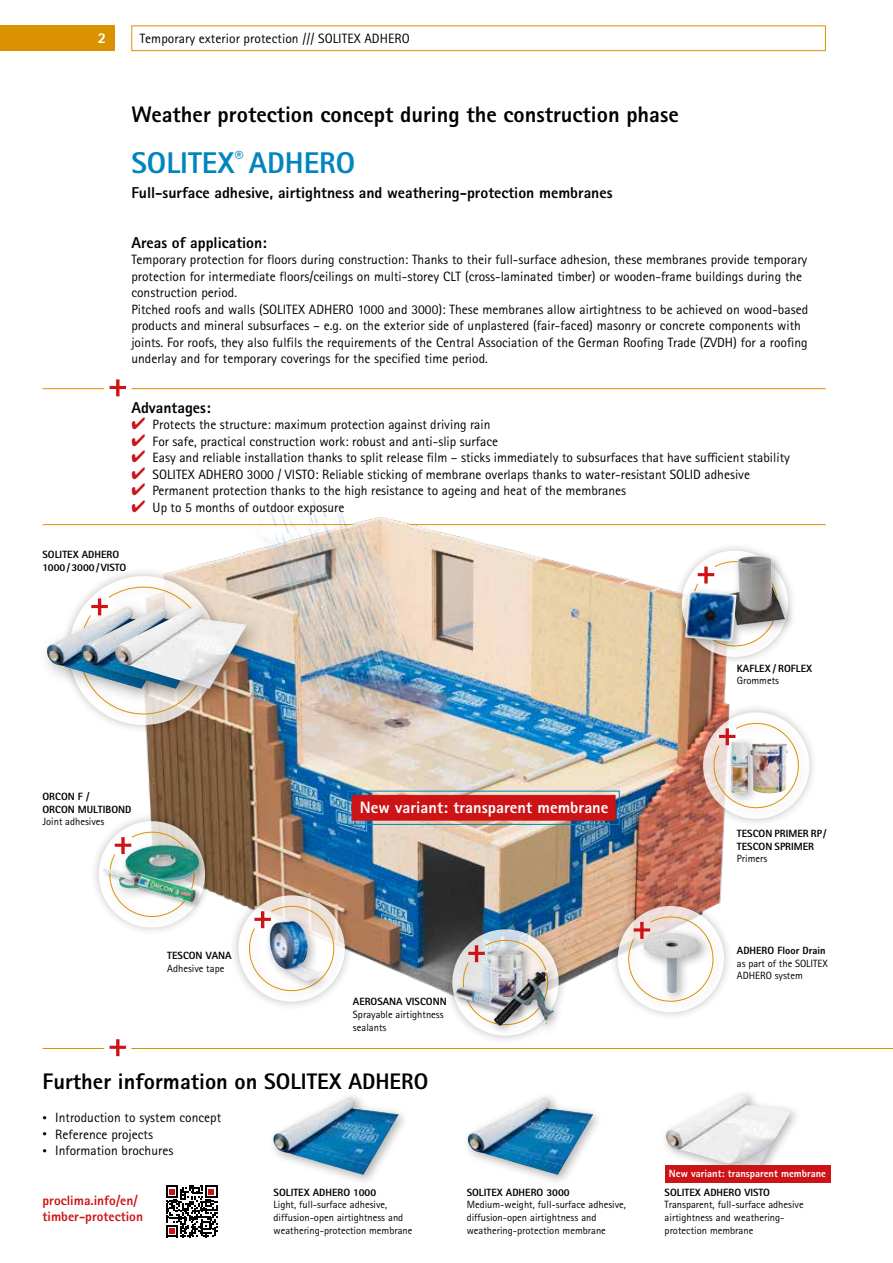
<style>
.page{position:relative;width:893px;height:1263px;background:#fff}
.page>*{position:absolute;margin:0;border:0;box-sizing:border-box;transform-origin:0 0}
.t1{font:800 30px "Rotis Sans Serif Pro";color:#0085be}
.t2{font:800 22.5px "Rotis Sans Serif Pro";color:#000}
.t3{font:800 16.5px "Rotis Sans Serif Pro";color:#fff}
.t4{font:800 15.75px "Rotis Sans Serif Pro";color:#000}
.t5{font:800 15px "Rotis Sans Serif Pro";color:#fff}
.t6{font:13.5px/16.5px "Rotis Sans Serif Pro";color:#000}
.t7{font:800 13.5px/16.5px "Rotis Sans Serif Pro";color:#cd1316}
.t8{font:10.5px/12.6px "Rotis Sans Serif Pro";color:#000}
.t9{font:800 10.5px/12.6px "Rotis Sans Serif Pro";color:#000}
.t10{font:800 10.5px "Rotis Sans Serif Pro";color:#fff}
.s1{color:#cd1316}
.s2{font-size:9px}
</style>
<div class="page">
<div style="left:0;top:26px;width:115px;height:25px;background:#db9200"></div>
<div style="left:131px;top:26px;width:695px;height:25px;border:1px solid #db9200"></div>
<hr style="left:43px;top:388px;width:61px;height:1px;background:#db9200">
<hr style="left:131px;top:388px;width:695px;height:1px;background:#db9200">
<svg style="left:110px;top:379px;width:16px;height:17px"></svg>
<hr style="left:43px;top:524px;width:783px;height:1px;background:#db9200">
<svg style="left:166px;top:1185px;width:52px;height:52px"></svg>
<hr style="left:43px;top:1048px;width:61px;height:1px;background:#db9200">
<hr style="left:131px;top:1048px;width:762px;height:1px;background:#db9200">
<svg style="left:110px;top:1039px;width:16px;height:17px"></svg>
<img style="left:273px;top:1097px;width:126px;height:78px">
<img style="left:468px;top:1097px;width:125px;height:78px">
<img style="left:666px;top:1093px;width:126px;height:72px">
<div style="left:665px;top:1165px;width:165px;height:17px;background:#cd1316"></div>
<img style="left:98px;top:495px;width:684px;height:497px">
<div style="left:59px;top:566px;width:169px;height:169px;background:#000;opacity:.3"></div>
<div style="left:74px;top:581px;width:145px;height:146px;background:#000;opacity:.3"></div>
<svg style="left:79px;top:586px;width:129px;height:129px"></svg>
<div style="left:37px;top:597px;width:159px;height:110px;background:#fff"></div>
<img style="left:47px;top:618px;width:25px;height:66px">
<div style="left:72px;top:597px;width:159px;height:110px;background:#000;opacity:.3"></div>
<img style="left:81px;top:607px;width:24px;height:82px">
<div style="left:105px;top:597px;width:159px;height:110px;background:#000;opacity:.3"></div>
<img style="left:114px;top:607px;width:133px;height:82px">
<div style="left:90px;top:812px;width:125px;height:125px;background:#000;opacity:.3"></div>
<svg style="left:99px;top:821px;width:106px;height:106px"></svg>
<div style="left:103px;top:826px;width:104px;height:103px;background:#000;opacity:.3"></div>
<div style="left:114px;top:839px;width:97px;height:62px;background:#000;opacity:.3"></div>
<img style="left:195px;top:845px;width:4px;height:22px">
<div style="left:102px;top:867px;width:101px;height:43px;background:#000;opacity:.3"></div>
<img style="left:103px;top:831px;width:92px;height:86px">
<div style="left:229px;top:886px;width:125px;height:125px;background:#000;opacity:.3"></div>
<svg style="left:238px;top:895px;width:107px;height:107px"></svg>
<div style="left:243px;top:900px;width:103px;height:103px;background:#000;opacity:.3"></div>
<svg style="left:249px;top:905px;width:85px;height:86px"></svg>
<div style="left:264px;top:915px;width:67px;height:78px;background:#000;opacity:.3"></div>
<img style="left:270px;top:921px;width:50px;height:60px">
<div style="left:694px;top:703px;width:125px;height:125px;background:#000;opacity:.3"></div>
<svg style="left:703px;top:712px;width:106px;height:107px"></svg>
<div style="left:708px;top:717px;width:103px;height:103px;background:#000;opacity:.3"></div>
<img style="left:713px;top:723px;width:86px;height:85px">
<img style="left:760px;top:743px;width:2px;height:48px">
<div style="left:725px;top:735px;width:35px;height:70px;background:#000;opacity:.3"></div>
<img style="left:731px;top:741px;width:9px;height:50px">
<div style="left:672px;top:541px;width:126px;height:126px;background:#000;opacity:.3"></div>
<div style="left:686px;top:555px;width:104px;height:103px;background:#000;opacity:.3"></div>
<svg style="left:692px;top:561px;width:86px;height:86px"></svg>
<div style="left:722px;top:550px;width:74px;height:87px;background:#000;opacity:.3"></div>
<img style="left:728px;top:556px;width:52px;height:69px">
<div style="left:680px;top:586px;width:67px;height:66px;background:#000;opacity:.3"></div>
<img style="left:685px;top:591px;width:52px;height:50px">
<div style="left:608px;top:897px;width:126px;height:125px;background:#000;opacity:.3"></div>
<div style="left:622px;top:910px;width:103px;height:104px;background:#000;opacity:.3"></div>
<svg style="left:628px;top:916px;width:86px;height:86px"></svg>
<div style="left:638px;top:926px;width:74px;height:79px;background:#000;opacity:.3"></div>
<img style="left:643px;top:932px;width:59px;height:61px">
<div style="left:443px;top:920px;width:125px;height:125px;background:#000;opacity:.3"></div>
<svg style="left:452px;top:929px;width:107px;height:107px"></svg>
<div style="left:457px;top:934px;width:103px;height:103px;background:#000;opacity:.3"></div>
<svg style="left:463px;top:939px;width:85px;height:86px;background:#dbcbc2"></svg>
<div style="left:482px;top:944px;width:51px;height:72px;background:#000;opacity:.3"></div>
<img style="left:487px;top:949px;width:37px;height:34px">
<div style="left:452px;top:983px;width:77px;height:40px;background:#000;opacity:.3"></div>
<img style="left:456px;top:988px;width:33px;height:27px">
<div style="left:489px;top:963px;width:75px;height:74px;background:#000;opacity:.3"></div>
<img style="left:494px;top:968px;width:55px;height:59px">
<div style="left:352px;top:795px;width:263px;height:25px;background:#cd1316"></div>
<div style="left:348px;top:791px;width:272px;height:34px;border:1px solid #0085be"></div>
<p class="t5" style="left:98px;top:29px;width:10px">2</p>
<p class="t6" style="left:140px;top:30px;width:271px">Temporary exterior protection /// SOLITEX ADHERO</p>
<h2 class="t2" style="left:131px;top:100px;width:549px">Weather protection concept during the construction phase</h2>
<h1 class="t1" style="left:131px;top:144px;width:225px">SOLITEX<sup>®</sup> ADHERO</h1>
<p class="t4" style="left:131px;top:183px;width:483px">Full-surface adhesive, airtightness and weathering-protection membranes</p>
<p class="t4" style="left:131px;top:232px;width:137px">Areas of application:</p>
<p class="t6" style="left:131px;top:252px;width:678px">Temporary protection for floors during construction: Thanks to their full-surface adhesion, these membranes provide temporary protection for intermediate floors/ceilings on multi-storey CLT (cross-laminated timber) or wooden-frame buildings during the construction period.<br>Pitched roofs and walls (SOLITEX ADHERO 1000 and 3000): These membranes allow airtightness to be achieved on wood-based products and mineral subsurfaces – e.g. on the exterior side of unplastered (fair-faced) masonry or concrete components with joints. For roofs, they also fulfils the requirements of the Central Association of the German Roofing Trade (ZVDH) for a roofing underlay and for temporary coverings for the specified time period.</p>
<p class="t4" style="left:131px;top:397px;width:81px">Advantages:</p>
<p class="t6" style="left:131px;top:417px;width:361px"><span class="s1">✔</span> Protects the structure: maximum protection against driving rain</p>
<p class="t6" style="left:131px;top:433px;width:368px"><span class="s1">✔</span> For safe, practical construction work: robust and anti-slip surface</p>
<p class="t6" style="left:131px;top:450px;width:660px"><span class="s1">✔</span> Easy and reliable installation thanks to split release film – sticks immediately to subsurfaces that have sufficient stability</p>
<p class="t6" style="left:131px;top:466px;width:620px"><span class="s1">✔</span> SOLITEX ADHERO 3000 / VISTO: Reliable sticking of membrane overlaps thanks to water-resistant SOLID adhesive</p>
<p class="t6" style="left:131px;top:483px;width:496px"><span class="s1">✔</span> Permanent protection thanks to the high resistance to ageing and heat of the membranes</p>
<p class="t6" style="left:131px;top:499px;width:215px"><span class="s1">✔</span> Up to 5 months of outdoor exposure</p>
<p class="t9" style="left:43px;top:548px;width:85px">SOLITEX ADHERO<br>1000/3000/VISTO</p>
<p class="t9" style="left:737px;top:662px;width:77px">KAFLEX / ROFLEX</p>
<p class="t8" style="left:737px;top:675px;width:44px">Grommets</p>
<p class="t9" style="left:43px;top:790px;width:90px">ORCON F /<br>ORCON MULTIBOND</p>
<p class="t8" style="left:43px;top:815px;width:64px">Joint adhesives</p>
<p class="t9" style="left:167px;top:949px;width:66px">TESCON VANA</p>
<p class="t8" style="left:167px;top:962px;width:59px">Adhesive tape</p>
<p class="t3" style="left:360px;top:797px;width:250px">New variant: transparent membrane</p>
<p class="t9" style="left:353px;top:995px;width:95px">AEROSANA VISCONN</p>
<p class="t8" style="left:353px;top:1008px;width:92px">Sprayable airtightness sealants</p>
<h2 class="t2" style="left:43px;top:1067px;width:387px">Further information on SOLITEX ADHERO</h2>
<p class="t6" style="left:43px;top:1110px;width:180px"><span class="s2">•</span> Introduction to system concept</p>
<p class="t6" style="left:43px;top:1126px;width:112px"><span class="s2">•</span> Reference projects</p>
<p class="t6" style="left:43px;top:1143px;width:132px"><span class="s2">•</span> Information brochures</p>
<p class="t9" style="left:274px;top:1186px;width:104px">SOLITEX ADHERO 1000</p>
<p class="t8" style="left:274px;top:1198px;width:140px">Light, full-surface adhesive, diffusion-open airtightness and weathering-protection membrane</p>
<p class="t7" style="left:43px;top:1192px;width:102px">proclima.info/en/ timber-protection</p>
<p class="t9" style="left:467px;top:1186px;width:105px">SOLITEX ADHERO 3000</p>
<p class="t8" style="left:467px;top:1198px;width:161px">Medium-weight, full-surface adhesive, diffusion-open airtightness and weathering-protection membrane</p>
<p class="t9" style="left:737px;top:827px;width:91px">TESCON PRIMER RP /<br>TESCON SPRIMER</p>
<p class="t8" style="left:737px;top:853px;width:32px">Primers</p>
<p class="t9" style="left:737px;top:944px;width:90px">ADHERO Floor Drain</p>
<p class="t8" style="left:737px;top:957px;width:92px">as part of the SOLITEX<br>ADHERO system</p>
<p class="t10" style="left:669px;top:1167px;width:159px">New variant: transparent membrane</p>
<p class="t9" style="left:665px;top:1186px;width:107px">SOLITEX ADHERO VISTO</p>
<p class="t8" style="left:665px;top:1198px;width:141px">Transparent, full-surface adhesive airtightness and weathering&shy;protection membrane</p>
</div>
